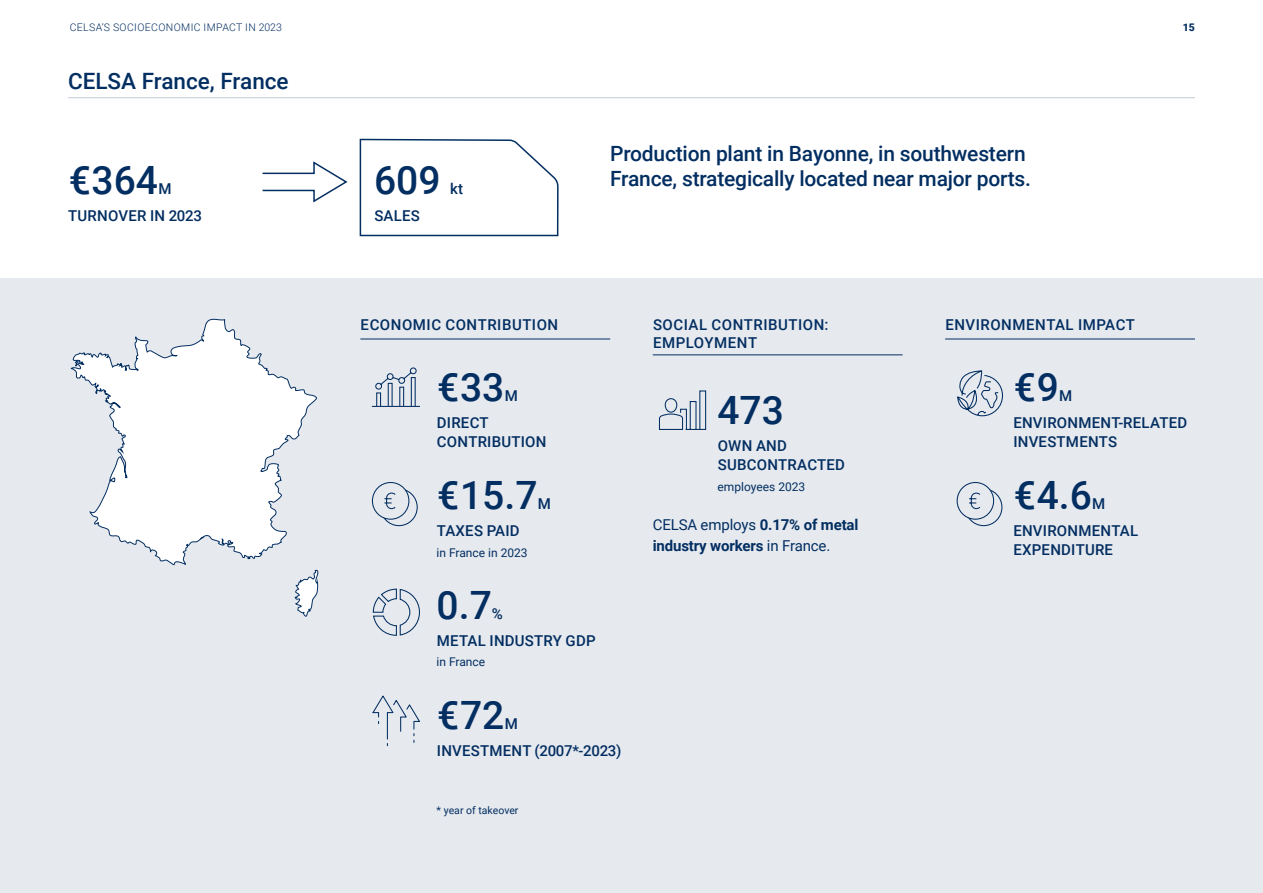
<style>
.page{position:relative;width:1263px;height:893px;background:#fff}
.page>*{position:absolute;margin:0;border:0;box-sizing:border-box;transform-origin:0 0}
.t1{font:500 39px "Roboto";color:#032e61}
.T3{font:500 22.5px "Roboto";color:#032e61}
.Paràgraf_destacat{font:500 21px/25.2px "Roboto";letter-spacing:-.01em;color:#032e61}
.T5{font:500 15px/19.5px "Roboto";letter-spacing:.015em;color:#032e61}
.T5-2{font:500 15px/18px "Roboto";letter-spacing:.035em;color:#032e61}
.text_corregut{font:700 15px/21px "Roboto";letter-spacing:-.01em;color:#032e61}
.text_corregut-2{font:12px "Roboto";color:#032e61}
.t2{font:300 10.5px "Roboto";letter-spacing:.035em;color:#032e61}
.Notes{font:10.5px "Roboto";color:#032e61}
.t3{font:900 10.5px "Roboto";color:#032e61}
.s1{font-weight:400}
</style>
<div class="page">
<div style="left:0;top:278px;width:1263px;height:615px;background:#e6eaef"></div>
<svg style="left:262px;top:161px;width:86px;height:42px"></svg>
<svg style="left:359px;top:138px;width:200px;height:99px"></svg>
<hr style="left:360px;top:339px;width:250px;height:1px;background:#032e61">
<hr style="left:372px;top:406px;width:48px;height:1px;background:#032e61">
<div style="left:411px;top:377px;width:5px;height:30px;border:1px solid #032e61"></div>
<div style="left:399px;top:387px;width:5px;height:20px;border:1px solid #032e61"></div>
<div style="left:388px;top:383px;width:5px;height:24px;border:1px solid #032e61"></div>
<div style="left:376px;top:392px;width:5px;height:15px;border:1px solid #032e61"></div>
<svg style="left:375px;top:367px;width:42px;height:23px"></svg>
<svg style="left:372px;top:695px;width:48px;height:52px"></svg>
<svg style="left:372px;top:588px;width:48px;height:48px"></svg>
<div style="left:380px;top:488px;width:38px;height:38px;border:1px solid #032e61;border-radius:50%"></div>
<div style="left:372px;top:482px;width:37px;height:37px;background:#e6eaef;border-radius:50%"></div>
<div style="left:372px;top:482px;width:37px;height:38px;border:1px solid #032e61;border-radius:50%"></div>
<svg style="left:384px;top:493px;width:12px;height:17px"></svg>
<svg style="left:295px;top:570px;width:24px;height:47px"></svg>
<svg style="left:70px;top:318px;width:247px;height:252px;fill:#fff"></svg>
<hr style="left:68px;top:97px;width:1127px;height:1px;background:#c0cbd7">
<hr style="left:945px;top:339px;width:250px;height:1px;background:#032e61">
<div style="left:965px;top:488px;width:37px;height:38px;border:1px solid #032e61;border-radius:50%"></div>
<div style="left:957px;top:482px;width:37px;height:37px;background:#e6eaef;border-radius:50%"></div>
<div style="left:957px;top:482px;width:37px;height:38px;border:1px solid #032e61;border-radius:50%"></div>
<svg style="left:969px;top:493px;width:12px;height:17px"></svg>
<svg style="left:957px;top:370px;width:46px;height:47px"></svg>
<hr style="left:653px;top:354px;width:249px;height:1px;background:#032e61">
<svg style="left:658px;top:390px;width:49px;height:40px"></svg>
<p class="t2" style="left:70px;top:20px;width:214px">CELSA’S SOCIOECONOMIC IMPACT IN 2023</p>
<p class="t3" style="left:1183px;top:20px;width:14px">15</p>
<p class="T3" style="left:68px;top:65px;width:222px">CELSA France, France</p>
<p class="t1" style="left:69px;top:153px;width:91px">€364</p>
<p class="T5" style="left:158px;top:178px;width:15px">M</p>
<p class="T5" style="left:68px;top:205px;width:135px">TURNOVER IN 2023</p>
<p class="t1" style="left:374px;top:153px;width:68px">609</p>
<p class="T5" style="left:374px;top:205px;width:47px">SALES</p>
<p class="T5" style="left:450px;top:178px;width:14px">kt</p>
<p class="T5-2" style="left:361px;top:315px;width:199px">ECONOMIC CONTRIBUTION</p>
<p class="Paràgraf_destacat" style="left:610px;top:140px;width:422px">Production plant in Bayonne, in southwestern<br>France, strategically located near major ports.</p>
<p class="T5-2" style="left:653px;top:315px;width:177px">SOCIAL CONTRIBUTION:<br>EMPLOYMENT</p>
<p class="T5-2" style="left:945px;top:315px;width:191px">ENVIRONMENTAL IMPACT</p>
<p class="t1" style="left:437px;top:359px;width:69px">€33</p>
<p class="T5" style="left:505px;top:385px;width:15px">M</p>
<p class="T5" style="left:437px;top:412px;width:53px">DIRECT</p>
<p class="T5" style="left:437px;top:431px;width:111px">CONTRIBUTION</p>
<p class="t1" style="left:437px;top:468px;width:102px">€15.7</p>
<p class="T5" style="left:538px;top:493px;width:15px">M</p>
<p class="T5" style="left:437px;top:520px;width:84px">TAXES PAID</p>
<p class="text_corregut-2" style="left:437px;top:544px;width:93px">in France in 2023</p>
<p class="t1" style="left:437px;top:577px;width:57px">0.7</p>
<p class="T5" style="left:492px;top:603px;width:13px">%</p>
<p class="T5" style="left:437px;top:630px;width:160px">METAL INDUSTRY GDP</p>
<p class="text_corregut-2" style="left:437px;top:654px;width:50px">in France</p>
<p class="t1" style="left:437px;top:687px;width:69px">€72</p>
<p class="T5" style="left:505px;top:713px;width:15px">M</p>
<p class="T5" style="left:437px;top:740px;width:186px">INVESTMENT (2007*-2023)</p>
<p class="Notes" style="left:437px;top:803px;width:83px">* year of takeover</p>
<p class="t1" style="left:717px;top:382px;width:68px">473</p>
<p class="T5" style="left:718px;top:435px;width:129px">OWN AND<br>SUBCONTRACTED</p>
<p class="text_corregut-2" style="left:717px;top:478px;width:89px">employees 2023</p>
<p class="text_corregut" style="left:653px;top:514px;width:207px"><span class="s1">CELSA employs</span> 0.17% of metal industry workers <span class="s1">in France.</span></p>
<p class="t1" style="left:1014px;top:359px;width:47px">€9</p>
<p class="T5" style="left:1059px;top:385px;width:15px">M</p>
<p class="T5" style="left:1013px;top:412px;width:175px">ENVIRONMENT-RELATED<br>INVESTMENTS</p>
<p class="t1" style="left:1014px;top:468px;width:80px">€4.6</p>
<p class="T5" style="left:1092px;top:493px;width:15px">M</p>
<p class="T5" style="left:1013px;top:520px;width:126px">ENVIRONMENTAL<br>EXPENDITURE</p>
</div>
